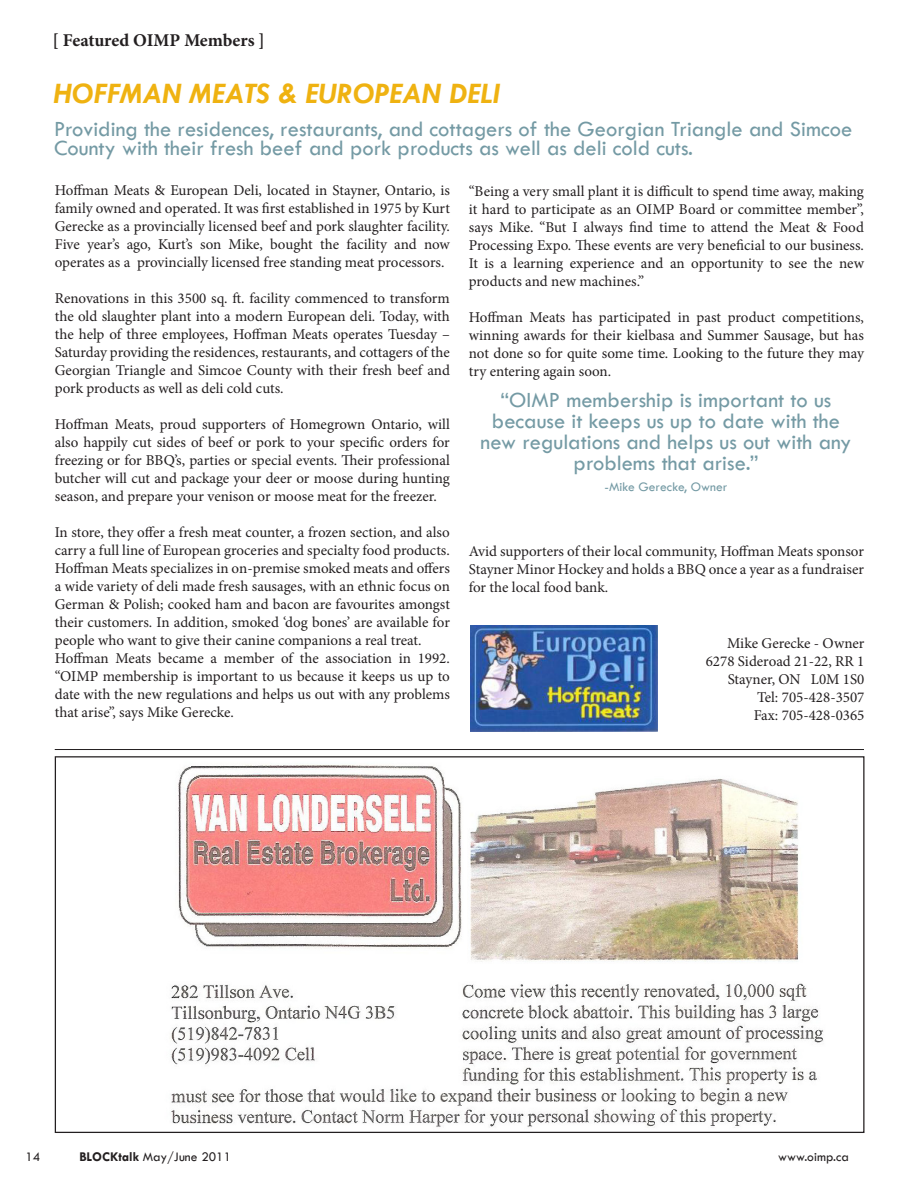
<style>
.page{position:relative;width:918px;height:1188px;background:#fff}
.page>*{position:absolute;margin:0;border:0;box-sizing:border-box;transform-origin:0 0}
.t1{font:italic 700 30px "Tw Cen";letter-spacing:.01em;color:#efb211}
.t2{font:22.5px/21px "Tw Cen";color:#749aa4}
.t3{font:700 18px "Minion Pro";letter-spacing:-.005em;color:#231f20}
.t4{font:15px/18px "Minion Pro";color:#231f20;text-align:justify}
.t5{font:13.5px "Tw Cen";color:#231f20}
.t6{font:13.5px "Tw Cen";color:#749aa4}
.s1{font-weight:700}
</style>
<div class="page">
<img style="left:470px;top:625px;width:188px;height:106px">
<img style="left:170px;top:764px;width:654px;height:364px">
<hr style="left:55px;top:749px;width:809px;height:1px;background:#231f20">
<p class="t3" style="left:53px;top:28px;width:214px">[ Featured OIMP Members ]</p>
<h1 class="t1" style="left:54px;top:75px;width:448px">HOFFMA N MEATS &amp; EUROPEAN DELI</h1>
<h2 class="t2" style="left:54px;top:119px;width:800px;line-height:19.5px">Providing the residences, restaurants, and cottagers of the Georgian Triangle and Simcoe<br>County with their fresh beef and pork products as well as deli cold cuts.</h2>
<p class="t4" style="left:55px;top:182px;width:397px">Hoffman Meats &amp; European Deli, located in Stayner, Ontario, is family owned and operated. It was first established in 1975 by Kurt Gerecke as a provincially licensed beef and pork slaughter facility.<br>Five year’s ago, Kurt’s son Mike, bought the facility and now operates as a provincially licensed free standing meat processors.</p>
<p class="t4" style="left:55px;top:290px;width:397px">Renovations in this 3500 sq. ft. facility commenced to transform the old slaughter plant into a modern European deli. Today, with the help of three employees, Hoffman Meats operates Tuesday – Saturday providing the residences, restaurants, and cottagers of the Georgian Triangle and Simcoe County with their fresh beef and pork products as well as deli cold cuts.</p>
<p class="t4" style="left:55px;top:416px;width:397px">Hoffman Meats, proud supporters of Homegrown Ontario, will also happily cut sides of beef or pork to your specific orders for freezing or for BBQ’s, parties or special events. Their professional butcher will cut and package your deer or moose during hunting season, and prepare your venison or moose meat for the freezer.</p>
<p class="t4" style="left:55px;top:524px;width:397px;text-align:left">In store, they offer a fresh meat counter, a frozen section, and also carry a full line of European groceries and specialty food products.<br>Hoffman Meats specializes in on-premise smoked meats and offers a wide variety of deli made fresh sausages, with an ethnic focus on German &amp; Polish; cooked ham and bacon are favourites amongst their customers. In addition, smoked ‘dog bones’ are available for people who want to give their canine companions a real treat.<br>Hoffman Meats became a member of the association in 1992. “OIMP membership is important to us because it keeps us up to date with the new regulations and helps us out with any problems that arise”, says Mike Gerecke.</p>
<p class="t4" style="left:469px;top:182px;width:397px">“Being a very small plant it is difficult to spend time away, making it hard to participate as an OIMP Board or committee member”, says Mike. “But I always find time to attend the Meat &amp; Food Processing Expo. These events are very beneficial to our business.<br>It is a learning experience and an opportunity to see the new products and new machines.”</p>
<p class="t4" style="left:469px;top:308px;width:397px">Hoffman Meats has participated in past product competitions, winning awards for their kielbasa and Summer Sausage, but has not done so for quite some time. Looking to the future they may try entering again soon.</p>
<h2 class="t2" style="left:480px;top:390px;width:373px;text-align:center">“OIMP membership is important to us because it keeps us up to date with the new regulations and helps us out with any problems that arise.”</h2>
<p class="t6" style="left:605px;top:479px;width:124px">-Mike Gerecke, Owner</p>
<p class="t4" style="left:469px;top:542px;width:397px">Avid supporters of their local community, Hoffman Meats sponsor Stayner Minor Hockey and holds a BBQ once a year as a fundraiser for the local food bank.</p>
<p class="t4" style="left:706px;top:634px;width:160px;text-align:right">Mike Gerecke - Owner<br>6278 Sideroad 21-22, RR 1<br>Stayner, ON L0M 1S0<br>Tel: 705-428-3507<br>Fax: 705-428-0365</p>
<p class="t5" style="left:25px;top:1149px;width:16px">14</p>
<p class="t5" style="left:79px;top:1149px;width:153px"><span class="s1">BLOCKtalk</span> May/June 2011</p>
<p class="t5" style="left:778px;top:1149px;width:72px">www.oimp.ca</p>
</div>
